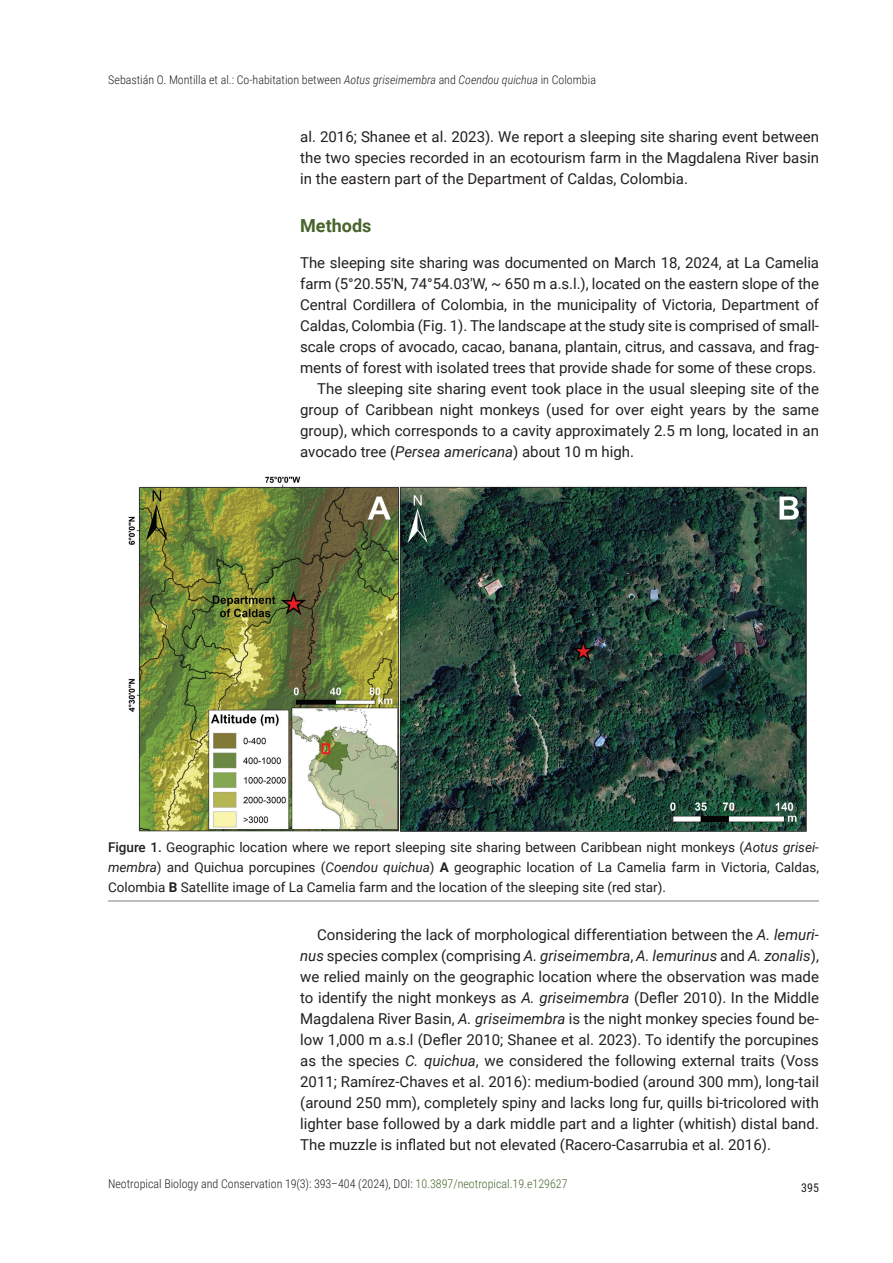
<style>
.page{position:relative;width:893px;height:1263px;background:#fff}
.page>*{position:absolute;margin:0;border:0;box-sizing:border-box;transform-origin:0 0}
.t1{font:700 18px "Roboto";color:#47642a}
.t2{font:15px/21px "Roboto";letter-spacing:-.005em;color:#231f20;text-align:justify}
.t3{font:13.5px/19.8px "Roboto";color:#231f20;text-align:justify}
.t4{font:300 12px "Roboto Condensed";color:#231f20}
.t5{font:12px "Roboto Condensed";color:#231f20}
.s1{font-style:italic}
.s2{font-weight:500}
.s3{font-weight:700}
.s4{color:#47642a}
</style>
<div class="page">
<hr style="left:108px;top:900px;width:711px;height:2px;background:#a8a9ad">
<img style="left:128px;top:477px;width:679px;height:354px">
<p class="t4" style="left:108px;top:71px;width:489px">Sebastián O. Montilla et al.: Co-habitation between <span class="s1">Aotus griseimembra</span> and <span class="s1">Coendou quichua</span> in Colombia</p>
<p class="t2" style="left:300px;top:125px;width:520px">al. 2016; Shanee et al. 2023). We report a sleeping site sharing event between the two species recorded in an ecotourism farm in the Magdalena River basin in the eastern part of the Department of Caldas, Colombia.</p>
<p class="t1" style="left:300px;top:213px;width:73px">Methods</p>
<p class="t2" style="left:300px;top:251px;width:520px">The sleeping site sharing was documented on March 18, 2024, at La Camelia</p>
<p class="t2" style="left:300px;top:272px;width:520px">farm (5°20.55'N, 74°54.03'W, ~ 650 m a.s.l.), located on the eastern slope of the</p>
<p class="t2" style="left:300px;top:293px;width:520px">Central Cordillera of Colombia, in the municipality of Victoria, Department of</p>
<p class="t2" style="left:300px;top:314px;width:520px">Caldas, Colombia (Fig. 1). The landscape at the study site is comprised of small-</p>
<p class="t2" style="left:300px;top:335px;width:520px">scale crops of avocado, cacao, banana, plantain, citrus, and cassava, and frag-</p>
<p class="t2" style="left:300px;top:356px;width:518px">ments of forest with isolated trees that provide shade for some of these crops.</p>
<p class="t2" style="left:317px;top:377px;width:503px">The sleeping site sharing event took place in the usual sleeping site of the</p>
<p class="t2" style="left:300px;top:398px;width:520px">group of Caribbean night monkeys (used for over eight years by the same</p>
<p class="t2" style="left:300px;top:419px;width:520px">group), which corresponds to a cavity approximately 2.5 m long, located in an</p>
<p class="t2" style="left:300px;top:440px;width:335px">avocado tree (<span class="s1">Persea americana</span>) about 10 m high.</p>
<p class="t3" style="left:108px;top:837px;width:712px"><span class="s2">Figure 1.</span> Geographic location where we report sleeping site sharing between Caribbean night monkeys (<span class="s1">Aotus grisei&shy;membra</span>) and Quichua porcupines (<span class="s1">Coendou quichua</span>) <span class="s3">A</span> geographic location of La Camelia farm in Victoria, Caldas, Colombia <span class="s3">B</span> Satellite image of La Camelia farm and the location of the sleeping site (red star).</p>
<p class="t2" style="left:300px;top:923px;width:520px;text-indent:17px">Considering the lack of morphological differentiation between the <span class="s1">A. lemuri&shy;nus</span> species complex (comprising <span class="s1">A. griseimembra</span>, <span class="s1">A. lemurinus</span> and <span class="s1">A. zonalis</span>), we relied mainly on the geographic location where the observation was made to identify the night monkeys as <span class="s1">A. griseimembra</span> (Defler 2010). In the Middle Magdalena River Basin, <span class="s1">A. griseimembra</span> is the night monkey species found be&shy;low 1,000 m a.s.l (Defler 2010; Shanee et al. 2023). To identify the porcupines as the species <span class="s1">C. quichua</span>, we considered the following external traits (Voss 2011; Ramírez-Chaves et al. 2016): medium-bodied (around 300 mm), long-tail (around 250 mm), completely spiny and lacks long fur, quills bi-tricolored with lighter base followed by a dark middle part and a lighter (whitish) distal band.<br>The muzzle is inflated but not elevated (Racero-Casarrubia et al. 2016).</p>
<p class="t4" style="left:108px;top:1175px;width:461px">Neotropical Biology and Conservation 19(3): 393–404 (2024), DOI: <span class="s4">10.3897/neotropical.19.e129627</span></p>
<p class="t5" style="left:801px;top:1179px;width:19px">395</p>
</div>
